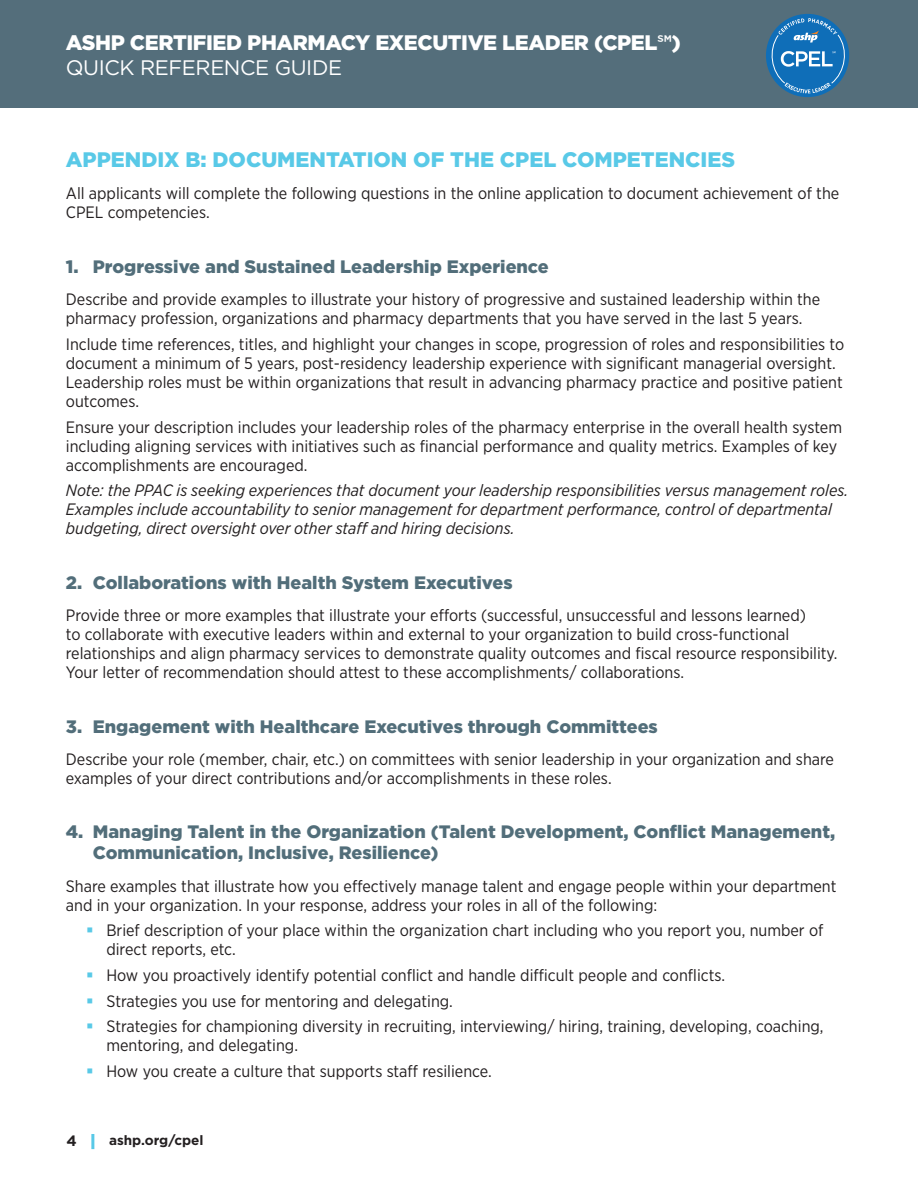
<style>
.page{position:relative;width:918px;height:1188px;background:#fff}
.page>*{position:absolute;margin:0;border:0;box-sizing:border-box;transform-origin:0 0}
.t1{font:900 21px/25.2px "Gotham";letter-spacing:-.02em;color:#fff}
.t2{font:900 21px "Gotham";color:#59c9e7}
.t3{font:900 18px/20.7px "Gotham";color:#526e7a}
.t4{font:16.5px/19px "Gotham Narrow";color:#231f20}
.t5{font:italic 16.5px/19px "Gotham Narrow";color:#231f20}
.t6{font:700 15px "Gotham";color:#231f20}
.t7{font:700 13.5px "Gotham";color:#231f20}
.s1{font-weight:700}
.s2{font-weight:400}
</style>
<div class="page">
<div style="left:0;top:0;width:918px;height:108px;background:#546e7b"></div>
<div style="left:766px;top:14px;width:83px;height:83px;background:#0f6eb8;border-radius:50%"></div>
<svg style="left:768px;top:18px;width:81px;height:75px"></svg>
<hr style="left:91px;top:1134px;width:3px;height:15px;background:#59c9e7">
<p class="t1" style="left:66px;top:30px;width:616px">ASHP CERTIFIED PHARMACY EXECUTIVE LEADER (CPEL<span class="s1">℠</span>)<br><span class="s2">QUICK REFERENCE GUIDE</span></p>
<p class="t2" style="left:66px;top:145px;width:671px">APPENDIX B: DOCUMENTATION OF THE CPEL COMPETENCIES</p>
<p class="t4" style="left:66px;top:184px;width:775px">All applicants will complete the following questions in the online application to document achievement of the<br>CPEL competencies.</p>
<p class="t3" style="left:66px;top:256px;width:484px">1. Progressive and Sustained Leadership Experience</p>
<p class="t4" style="left:66px;top:290px;width:756px">Describe and provide examples to illustrate your history of progressive and sustained leadership within the pharmacy profession, organizations and pharmacy departments that you have served in the last 5 years.</p>
<p class="t4" style="left:66px;top:334px;width:780px">Include time references, titles, and highlight your changes in scope, progression of roles and responsibilities to document a minimum of 5 years, post-residency leadership experience with significant managerial oversight.<br>Leadership roles must be within organizations that result in advancing pharmacy practice and positive patient outcomes.</p>
<p class="t4" style="left:66px;top:417px;width:778px">Ensure your description includes your leadership roles of the pharmacy enterprise in the overall health system including aligning services with initiatives such as financial performance and quality metrics. Examples of key accomplishments are encouraged.</p>
<p class="t5" style="left:66px;top:481px;width:784px">Note: the PPAC is seeking experiences that document your leadership responsibilities versus management roles.<br>Examples include accountability to senior management for department performance, control of departmental budgeting, direct oversight over other staff and hiring decisions.</p>
<p class="t3" style="left:66px;top:572px;width:448px">2. Collaborations with Health System Executives</p>
<p class="t4" style="left:66px;top:606px;width:773px">Provide three or more examples that illustrate your efforts (successful, unsuccessful and lessons learned)<br>to collaborate with executive leaders within and external to your organization to build cross-functional relationships and align pharmacy services to demonstrate quality outcomes and fiscal resource responsibility.<br>Your letter of recommendation should attest to these accomplishments/ collaborations.</p>
<p class="t3" style="left:66px;top:716px;width:593px">3. Engagement with Healthcare Executives through Committees</p>
<p class="t4" style="left:66px;top:749px;width:770px">Describe your role (member, chair, etc.) on committees with senior leadership in your organization and share examples of your direct contributions and/or accomplishments in these roles.</p>
<p class="t3" style="left:93px;top:822px;width:744px;text-indent:-27px">4. Managing Talent in the Organization (Talent Development, Conflict Management,<br>Communication, Inclusive, Resilience)</p>
<p class="t4" style="left:66px;top:876px;width:772px">Share examples that illustrate how you effectively manage talent and engage people within your department and in your organization. In your response, address your roles in all of the following:</p>
<p class="t4" style="left:106px;top:921px;width:719px">Brief description of your place within the organization chart including who you report you, number of direct reports, etc.</p>
<p class="t4" style="left:106px;top:965px;width:620px">How you proactively identify potential conflict and handle difficult people and conflicts.</p>
<p class="t4" style="left:106px;top:991px;width:348px">Strategies you use for mentoring and delegating.</p>
<p class="t4" style="left:106px;top:1017px;width:719px">Strategies for championing diversity in recruiting, interviewing/ hiring, training, developing, coaching, mentoring, and delegating.</p>
<p class="t4" style="left:106px;top:1062px;width:387px">How you create a culture that supports staff resilience.</p>
<p class="t6" style="left:66px;top:1131px;width:12px">4</p>
<p class="t7" style="left:109px;top:1131px;width:96px">ashp.org/cpel</p>
</div>
